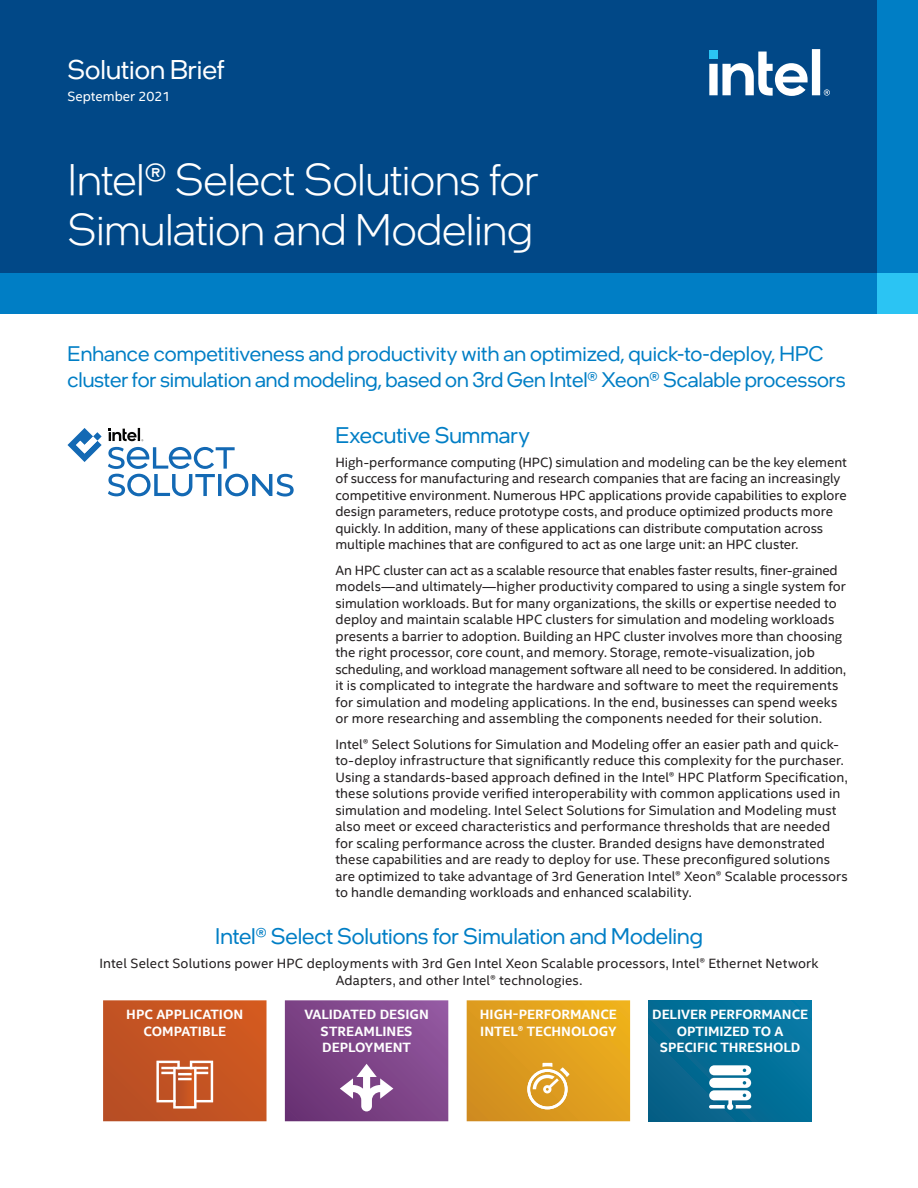
<style>
.page{position:relative;width:918px;height:1188px;background:#fff}
.page>*{position:absolute;margin:0;border:0;box-sizing:border-box;transform-origin:0 0}
.Doc_Title{font:300 45px/49.5px "Intel One Display";letter-spacing:-.005em;color:#fff}
.Paper_Type{font:27px "Intel One Display";color:#fff}
.t1{font:22.5px "Intel One Display";color:#007ec5}
.Subtitle{font:21px/25.5px "Intel One Display";letter-spacing:-.005em;color:#007ec5}
.Body_Text{font:13.5px/16.5px "Intel Clear";letter-spacing:.005em;color:#231f20}
.t2{font:700 13.5px/16.5px "Intel Clear";color:#fff;text-align:center}
.Vertical_Then_Focus{font:13.5px "Intel Clear";color:#fff}
</style>
<div class="page">
<div style="left:0;top:0;width:918px;height:314px;background:#014887"></div>
<div style="left:878px;top:0;width:40px;height:314px;background:#007ec5"></div>
<div style="left:0;top:273px;width:918px;height:41px;background:#007ec5"></div>
<div style="left:878px;top:273px;width:40px;height:41px;background:#2bc4f3"></div>
<svg style="left:709px;top:49px;width:121px;height:47px"></svg>
<svg style="left:103px;top:1000px;width:164px;height:121px;background:#c75c2d"></svg>
<svg style="left:467px;top:1000px;width:163px;height:121px;background:#e0a125"></svg>
<svg style="left:285px;top:1000px;width:163px;height:121px;background:#844d8e"></svg>
<svg style="left:648px;top:1000px;width:164px;height:121px;background:#14769c"></svg>
<svg style="left:68px;top:428px;width:226px;height:69px"></svg>
<p class="Paper_Type" style="left:68px;top:53px;width:159px">Solution Brief</p>
<p class="Vertical_Then_Focus" style="left:68px;top:87px;width:105px">September 2021</p>
<p class="Doc_Title" style="left:68px;top:155px;width:473px">Intel® Select Solutions for<br>Simulation and Modeling</p>
<p class="Subtitle" style="left:68px;top:341px;width:780px">Enhance competitiveness and productivity with an optimized, quick-to-deploy, HPC cluster for simulation and modeling, based on 3rd Gen Intel® Xeon® Scalable processors</p>
<p class="t1" style="left:336px;top:421px;width:196px">Executive Summary</p>
<p class="Body_Text" style="left:336px;top:454px;width:513px">High-performance computing (HPC) simulation and modeling can be the key element of success for manufacturing and research companies that are facing an increasingly competitive environment. Numerous HPC applications provide capabilities to explore design parameters, reduce prototype costs, and produce optimized products more quickly. In addition, many of these applications can distribute computation across multiple machines that are configured to act as one large unit: an HPC cluster.</p>
<p class="Body_Text" style="left:336px;top:562px;width:512px">An HPC cluster can act as a scalable resource that enables faster results, finer-grained models—and ultimately—higher productivity compared to using a single system for simulation workloads. But for many organizations, the skills or expertise needed to deploy and maintain scalable HPC clusters for simulation and modeling workloads presents a barrier to adoption. Building an HPC cluster involves more than choosing the right processor, core count, and memory. Storage, remote-visualization, job scheduling, and workload management software all need to be considered. In addition, it is complicated to integrate the hardware and software to meet the requirements for simulation and modeling applications. In the end, businesses can spend weeks or more researching and assembling the components needed for their solution.</p>
<p class="Body_Text" style="left:336px;top:736px;width:514px">Intel® Select Solutions for Simulation and Modeling offer an easier path and quick&shy;to-deploy infrastructure that significantly reduce this complexity for the purchaser.<br>Using a standards-based approach defined in the Intel® HPC Platform Specification, these solutions provide verified interoperability with common applications used in simulation and modeling. Intel Select Solutions for Simulation and Modeling must also meet or exceed characteristics and performance thresholds that are needed for scaling performance across the cluster. Branded designs have demonstrated these capabilities and are ready to deploy for use. These preconfigured solutions are optimized to take advantage of 3rd Generation Intel® Xeon® Scalable processors to handle demanding workloads and enhanced scalability.</p>
<p class="t1" style="left:215px;top:922px;width:489px">Intel® Select Solutions for Simulation and Modeling</p>
<p class="Body_Text" style="left:99px;top:955px;width:721px;text-align:center">Intel Select Solutions power HPC deployments with 3rd Gen Intel Xeon Scalable processors, Intel® Ethernet Network<br>Adapters, and other Intel® technologies.</p>
<p class="t2" style="left:126px;top:1007px;width:119px">HPC APPLICATION<br>COMPATIBLE</p>
<p class="t2" style="left:304px;top:1007px;width:126px">VALIDATED DESIGN<br>STREAMLINES<br>DEPLOYMENT</p>
<p class="t2" style="left:480px;top:1007px;width:139px;text-align:left">HIGH-PERFORMANCE<br>INTEL® TECHNOLOGY</p>
<p class="t2" style="left:652px;top:1007px;width:158px">DELIVER PERFORMANCE<br>OPTIMIZED TO A<br>SPECIFIC THRESHOLD</p>
</div>
